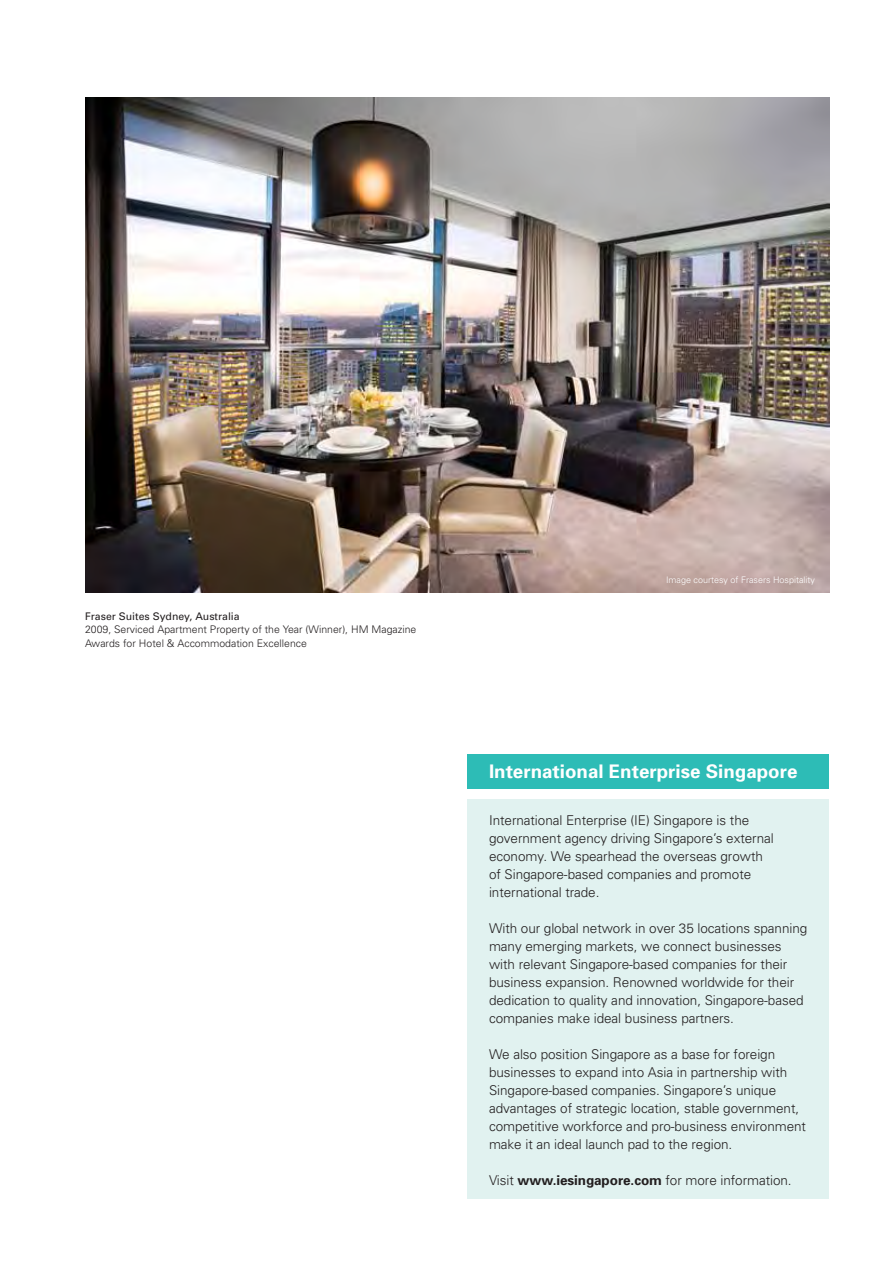
<style>
.page{position:relative;width:893px;height:1263px;background:#fff}
.page>*{position:absolute;margin:0;border:0;box-sizing:border-box;transform-origin:0 0}
.t1{font:700 18.75px "Univers";color:#fff}
.t2{font:300 13.5px/18px "Univers";letter-spacing:-.005em;color:#231f20}
.t3{font:300 10.5px/13.5px "Univers";color:#231f20}
.t4{font:10.5px "Univers";color:#231f20}
.t5{font:300 9px "Univers";color:#fff}
.s1{font-weight:700}
</style>
<div class="page">
<div style="left:468px;top:799px;width:361px;height:400px;background:#e1f2f0"></div>
<div style="left:468px;top:754px;width:361px;height:34px;background:#2dbcb6"></div>
<img style="left:85px;top:98px;width:744px;height:494px">
<p class="t4" style="left:85px;top:610px;width:156px">Fraser Suites Sydney, Australia</p>
<p class="t3" style="left:85px;top:623px;width:333px">2009, Serviced Apartment Property of the Year (Winner), HM Magazine<br>Awards for Hotel &amp; Accommodation Excellence</p>
<p class="t5" style="left:666px;top:575px;width:151px">Image courtesy of Frasers Hospitality</p>
<h1 class="t1" style="left:489px;top:760px;width:310px">International Enterprise Singapore</h1>
<p class="t2" style="left:489px;top:811px;width:286px">International Enterprise (IE) Singapore is the government agency driving Singapore’s external economy. We spearhead the overseas growth of Singapore-based companies and promote international trade.</p>
<p class="t2" style="left:489px;top:919px;width:320px">With our global network in over 35 locations spanning many emerging markets, we connect businesses with relevant Singapore-based companies for their business expansion. Renowned worldwide for their dedication to quality and innovation, Singapore-based companies make ideal business partners.</p>
<p class="t2" style="left:489px;top:1045px;width:319px">We also position Singapore as a base for foreign businesses to expand into Asia in partnership with Singapore-based companies. Singapore’s unique advantages of strategic location, stable government, competitive workforce and pro-business environment make it an ideal launch pad to the region.</p>
<p class="t2" style="left:489px;top:1171px;width:304px">Visit <span class="s1">www.iesingapore.com</span> for more information.</p>
</div>
